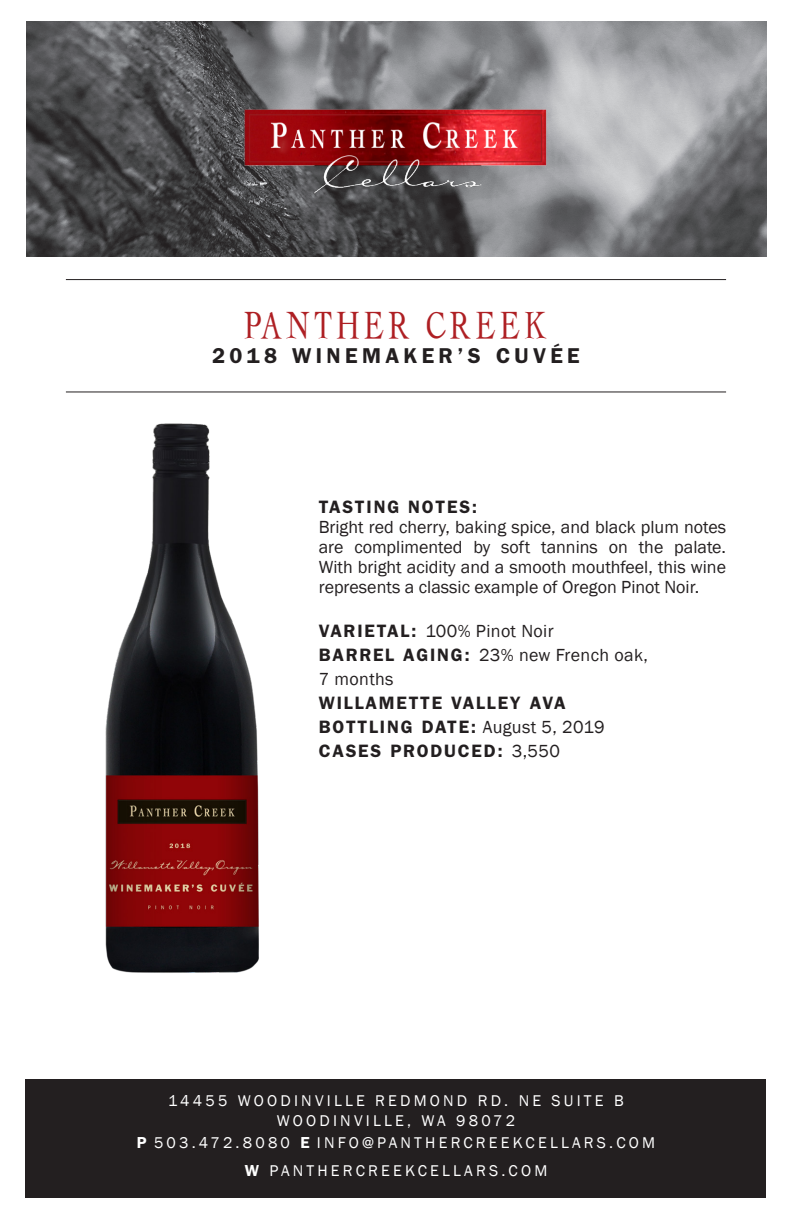
<style>
.page{position:relative;width:792px;height:1224px;background:#fff}
.page>*{position:absolute;margin:0;border:0;box-sizing:border-box;transform-origin:0 0}
.t1{font:38.8px "Abalone";letter-spacing:.1em;color:#ae1f23}
.t2{font:600 21.6px "Franklin Gothic";letter-spacing:.2em;color:#231f20}
.t3{font:18px/20px "Franklin Gothic";color:#231f20;text-align:justify}
.t4{font:600 18px "Franklin Gothic";letter-spacing:.1em;color:#231f20}
.t5{font:18px/24px "Franklin Gothic";letter-spacing:.02em;color:#231f20}
.t6{font:16px/28px "Franklin Gothic";letter-spacing:.2em;color:#fff;text-align:center}
.s1{font-weight:600}
.s2{font-weight:400}
</style>
<div class="page">
<img style="left:26px;top:21px;width:740px;height:235px">
<img style="left:65px;top:391px;width:253px;height:582px">
<div style="left:26px;top:1079px;width:740px;height:118px;background:#231f20"></div>
<hr style="left:66px;top:279px;width:660px;height:1px;background:#231f20">
<hr style="left:66px;top:391px;width:660px;height:1px;background:#231f20">
<img style="left:232px;top:97px;width:328px;height:107px">
<p class="t1" style="left:244px;top:306px;width:305px">PANTHER CREEK</p>
<p class="t2" style="left:212px;top:343px;width:369px">2018 WINEMAKER’S CUVÉE</p>
<p class="t4" style="left:319px;top:496px;width:160px">TASTING NOTES:</p>
<p class="t3" style="left:319px;top:517px;width:409px">Bright red cherry, baking spice, and black plum notes are complimented by soft tannins on the palate.<br>With bright acidity and a smooth mouthfeel, this wine represents a classic example of Oregon Pinot Noir.</p>
<p class="t5" style="left:319px;top:619px;width:236px"><span class="s1">VARIETAL:</span> 100% Pinot Noir</p>
<p class="t5" style="left:319px;top:643px;width:331px"><span class="s1">BARREL AGING:</span> 23% new French oak,<br>7 months</p>
<p class="t4" style="left:319px;top:692px;width:248px">WILLAMETTE VALLEY AVA</p>
<p class="t4" style="left:319px;top:716px;width:287px">BOTTLING DATE: <span class="s2">August 5, 2019</span></p>
<p class="t4" style="left:319px;top:740px;width:243px">CASES PRODUCED: <span class="s2">3,550</span></p>
<p class="t6" style="left:168px;top:1087px;width:457px">14455 WOODINVILLE REDMOND RD. NE SUITE B</p>
<p class="t6" style="left:277px;top:1107px;width:240px">WOODINVILLE, WA 98072</p>
<p class="t6" style="left:137px;top:1129px;width:520px"><span class="s1">P</span> 503.472.8080 <span class="s1">E</span> INFO@PANTHERCREEKCELLARS.COM<br><span class="s1">W</span> PANTHERCREEKCELLARS.COM</p>
</div>
